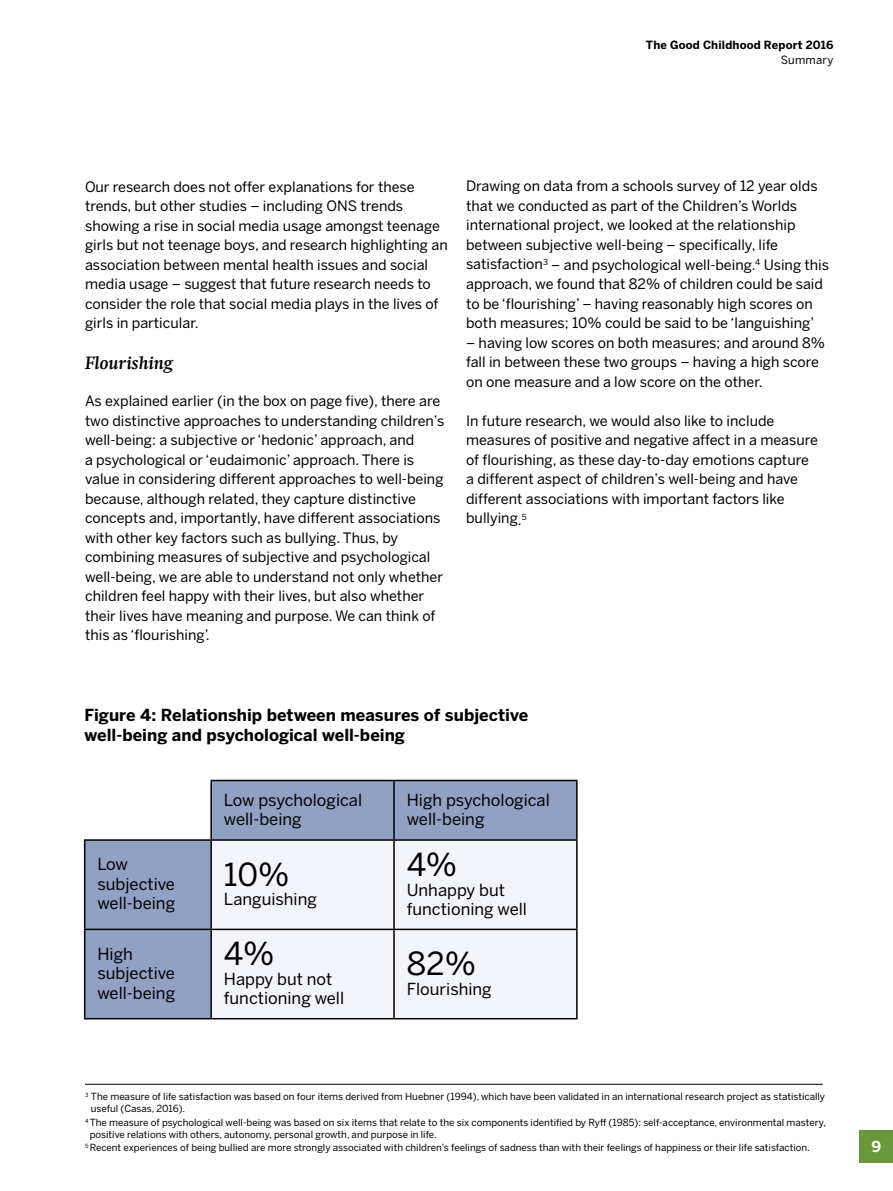
<style>
.page{position:relative;width:893px;height:1191px;background:#fff}
.page>*{position:absolute;margin:0;border:0;box-sizing:border-box;transform-origin:0 0}
.t1{font:31.5px "Benton Sans";color:#000}
.t2{font:italic 700 18px "Swift Com";color:#000}
.t3{font:16.5px/19.5px "Benton Sans";color:#000}
.t4{font:700 16.5px/19.5px "Benton Sans";color:#000}
.t5{font:700 15px "Benton Sans";color:#fff}
.t6{font:14.25px/19.5px "Benton Sans";color:#000}
.t7{font:700 11.25px "Benton Sans";letter-spacing:.015em;color:#000}
.t8{font:11.25px "Benton Sans";letter-spacing:.015em;color:#000}
.t9{font:9.75px/12px "Benton Sans";color:#000}
</style>
<div class="page">
<div style="left:859px;top:1130px;width:34px;height:32px;background:#6b983b"></div>
<hr style="left:85px;top:1084px;width:738px;height:1px;background:#000">
<svg style="left:85px;top:781px;width:491px;height:237px;background:#a0adcb"></svg>
<div style="left:212px;top:840px;width:364px;height:178px;background:#f4f5fa"></div>
<hr style="left:210px;top:779px;width:184px;height:2px;background:#000">
<hr style="left:394px;top:779px;width:184px;height:2px;background:#000">
<hr style="left:393px;top:781px;width:2px;height:58px;background:#000">
<hr style="left:576px;top:781px;width:2px;height:58px;background:#000">
<hr style="left:84px;top:840px;width:1px;height:88px;background:#000">
<hr style="left:211px;top:839px;width:183px;height:1px;background:#000">
<hr style="left:210px;top:840px;width:2px;height:88px;background:#000">
<hr style="left:394px;top:839px;width:184px;height:1px;background:#000">
<hr style="left:393px;top:840px;width:2px;height:88px;background:#000">
<hr style="left:576px;top:840px;width:2px;height:88px;background:#000">
<hr style="left:84px;top:928px;width:127px;height:2px;background:#000">
<hr style="left:84px;top:930px;width:1px;height:88px;background:#000">
<hr style="left:211px;top:928px;width:183px;height:2px;background:#000">
<hr style="left:210px;top:930px;width:2px;height:88px;background:#000">
<hr style="left:394px;top:928px;width:184px;height:2px;background:#000">
<hr style="left:393px;top:930px;width:2px;height:88px;background:#000">
<hr style="left:576px;top:930px;width:2px;height:88px;background:#000">
<hr style="left:84px;top:1018px;width:127px;height:1px;background:#000">
<hr style="left:211px;top:1018px;width:183px;height:1px;background:#000">
<hr style="left:394px;top:1018px;width:184px;height:1px;background:#000">
<hr style="left:210px;top:781px;width:2px;height:58px;background:#000">
<hr style="left:84px;top:839px;width:127px;height:1px;background:#000">
<p class="t7" style="left:646px;top:38px;width:189px">The Good Childhood Report 2016</p>
<p class="t8" style="left:781px;top:53px;width:54px">Summary</p>
<p class="t6" style="left:85px;top:176px;width:364px">Our research does not offer explanations for these trends, but other studies – including ONS trends showing a rise in social media usage amongst teenage girls but not teenage boys, and research highlighting an association between mental health issues and social media usage – suggest that future research needs to consider the role that social media plays in the lives of girls in particular.</p>
<p class="t2" style="left:85px;top:352px;width:90px">Flourishing</p>
<p class="t6" style="left:85px;top:391px;width:361px">As explained earlier (in the box on page five), there are two distinctive approaches to understanding children’s well-being: a subjective or ‘hedonic’ approach, and<br>a psychological or ‘eudaimonic’ approach. There is value in considering different approaches to well-being because, although related, they capture distinctive concepts and, importantly, have different associations with other key factors such as bullying. Thus, by combining measures of subjective and psychological well-being, we are able to understand not only whether children feel happy with their lives, but also whether their lives have meaning and purpose. We can think of this as ‘flourishing’.</p>
<p class="t6" style="left:466px;top:176px;width:364px">Drawing on data from a schools survey of 12 year olds that we conducted as part of the Children’s Worlds international project, we looked at the relationship between subjective well-being – specifically, life satisfaction<sup>3</sup> – and psychological well-being.<sup>4</sup> Using this approach, we found that 82% of children could be said to be ‘flourishing’ – having reasonably high scores on both measures; 10% could be said to be ‘languishing’</p>
<p class="t6" style="left:466px;top:332px;width:360px">– having low scores on both measures; and around 8% fall in between these two groups – having a high score on one measure and a low score on the other.</p>
<p class="t6" style="left:466px;top:410px;width:353px">In future research, we would also like to include measures of positive and negative affect in a measure of flourishing, as these day-to-day emotions capture a different aspect of children’s well-being and have different associations with important factors like bullying.<sup>5</sup></p>
<p class="t4" style="left:84px;top:705px;width:445px">Figure 4: Relationship between measures of subjective well-being and psychological well-being</p>
<p class="t3" style="left:224px;top:789px;width:140px">Low psychological well-being</p>
<p class="t3" style="left:407px;top:789px;width:145px">High psychological well-being</p>
<p class="t3" style="left:97px;top:854px;width:79px">Low subjective well-being</p>
<h1 class="t1" style="left:224px;top:855px;width:67px">10%</h1>
<p class="t3" style="left:224px;top:889px;width:95px">Languishing</p>
<p class="t3" style="left:97px;top:943px;width:79px">High subjective well-being</p>
<h1 class="t1" style="left:224px;top:935px;width:52px">4%</h1>
<p class="t3" style="left:224px;top:969px;width:122px">Happy but not functioning well</p>
<h1 class="t1" style="left:407px;top:846px;width:52px">4%</h1>
<p class="t3" style="left:407px;top:879px;width:122px">Unhappy but functioning well</p>
<h1 class="t1" style="left:407px;top:945px;width:71px">82%</h1>
<p class="t3" style="left:407px;top:978px;width:87px">Flourishing</p>
<p class="t9" style="left:91px;top:1090px;width:736px;text-indent:-6px"><sup>3</sup> The measure of life satisfaction was based on four items derived from Huebner (1994), which have been validated in an international research project as statistically useful (Casas, 2016).</p>
<p class="t9" style="left:90px;top:1116px;width:738px;text-indent:-5px"><sup>4</sup> The measure of psychological well-being was based on six items that relate to the six components identified by Ryff (1985): self-acceptance, environmental mastery, positive relations with others, autonomy, personal growth, and purpose in life.</p>
<p class="t9" style="left:85px;top:1141px;width:726px"><sup>5</sup> Recent experiences of being bullied are more strongly associated with children’s feelings of sadness than with their feelings of happiness or their life satisfaction.</p>
<p class="t5" style="left:871px;top:1138px;width:11px">9</p>
</div>
